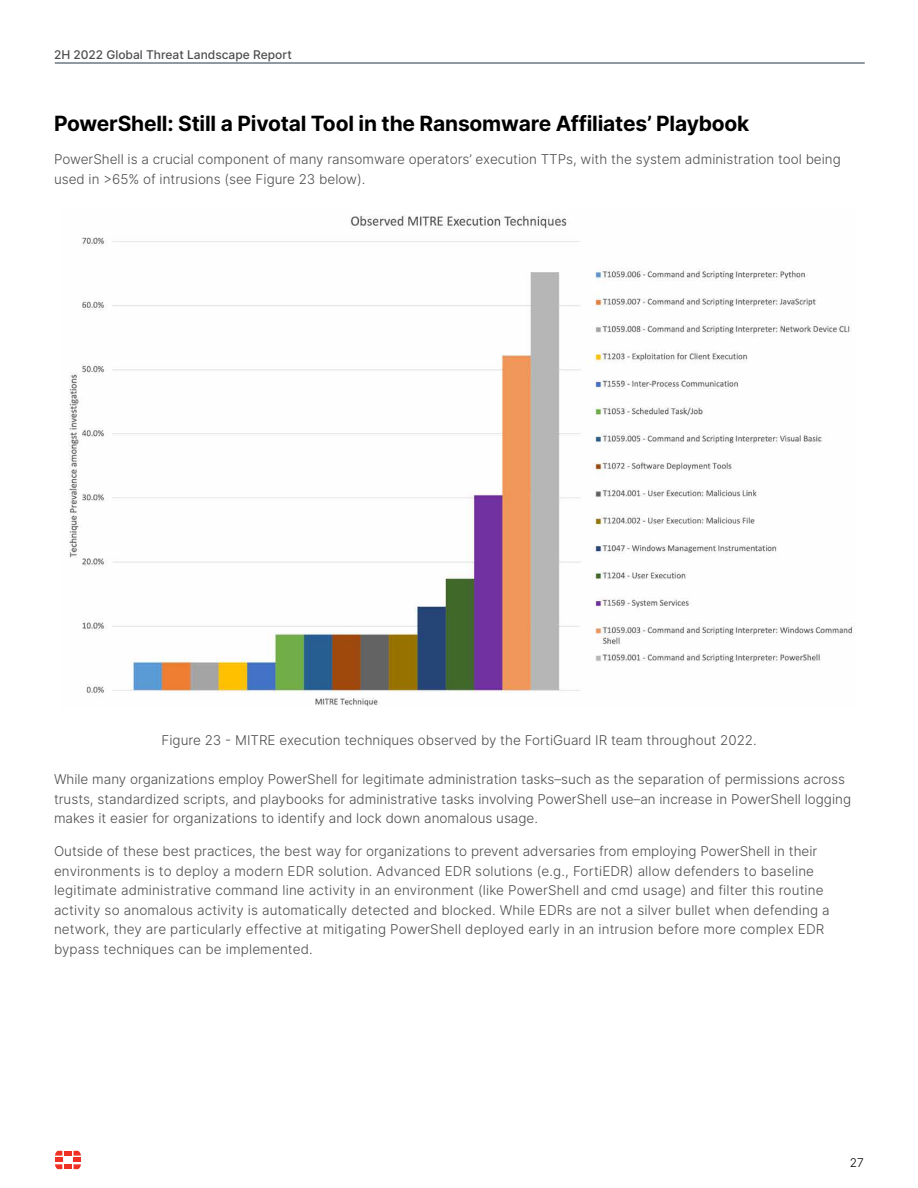
<style>
.page{position:relative;width:918px;height:1188px;background:#fff}
.page>*{position:absolute;margin:0;border:0;box-sizing:border-box;transform-origin:0 0}
.t1{font:700 21px "Inter";letter-spacing:-.01em;color:#000}
.t2{font:300 13.5px/19.5px "Inter";color:#4d4d4f}
.t3{font:500 12px "Inter";color:#4d4d4f}
.t4{font:300 12px "Inter";color:#000}
</style>
<div class="page">
<hr style="left:55px;top:63px;width:810px;height:1px;background:#243746">
<div style="left:64px;top:1151px;width:8px;height:5px;background:#ee3124"></div>
<div style="left:64px;top:1164px;width:8px;height:5px;background:#ee3124"></div>
<svg style="left:55px;top:1151px;width:7px;height:18px"></svg>
<svg style="left:74px;top:1151px;width:7px;height:18px"></svg>
<img style="left:69px;top:215px;width:786px;height:492px">
<p class="t3" style="left:54px;top:46px;width:239px">2H 2022 Global Threat Landscape Report</p>
<h1 class="t1" style="left:54px;top:108px;width:697px">PowerShell: Still a Pivotal Tool in the Ransomware Affiliates’ Playbook</h1>
<p class="t2" style="left:54px;top:149px;width:788px">PowerShell is a crucial component of many ransomware operators’ execution TTPs, with the system administration tool being used in &gt;65% of intrusions (see Figure 23 below).</p>
<p class="t2" style="left:162px;top:730px;width:594px">Figure 23 - MITRE execution techniques observed by the FortiGuard IR team throughout 2022.</p>
<p class="t2" style="left:54px;top:769px;width:799px">While many organizations employ PowerShell for legitimate administration tasks–such as the separation of permissions across trusts, standardized scripts, and playbooks for administrative tasks involving PowerShell use–an increase in PowerShell logging makes it easier for organizations to identify and lock down anomalous usage.</p>
<p class="t2" style="left:54px;top:841px;width:777px">Outside of these best practices, the best way for organizations to prevent adversaries from employing PowerShell in their environments is to deploy a modern EDR solution. Advanced EDR solutions (e.g., FortiEDR) allow defenders to baseline legitimate administrative command line activity in an environment (like PowerShell and cmd usage) and filter this routine activity so anomalous activity is automatically detected and blocked. While EDRs are not a silver bullet when defending a network, they are particularly effective at mitigating PowerShell deployed early in an intrusion before more complex EDR bypass techniques can be implemented.</p>
<p class="t4" style="left:850px;top:1154px;width:16px">27</p>
</div>
